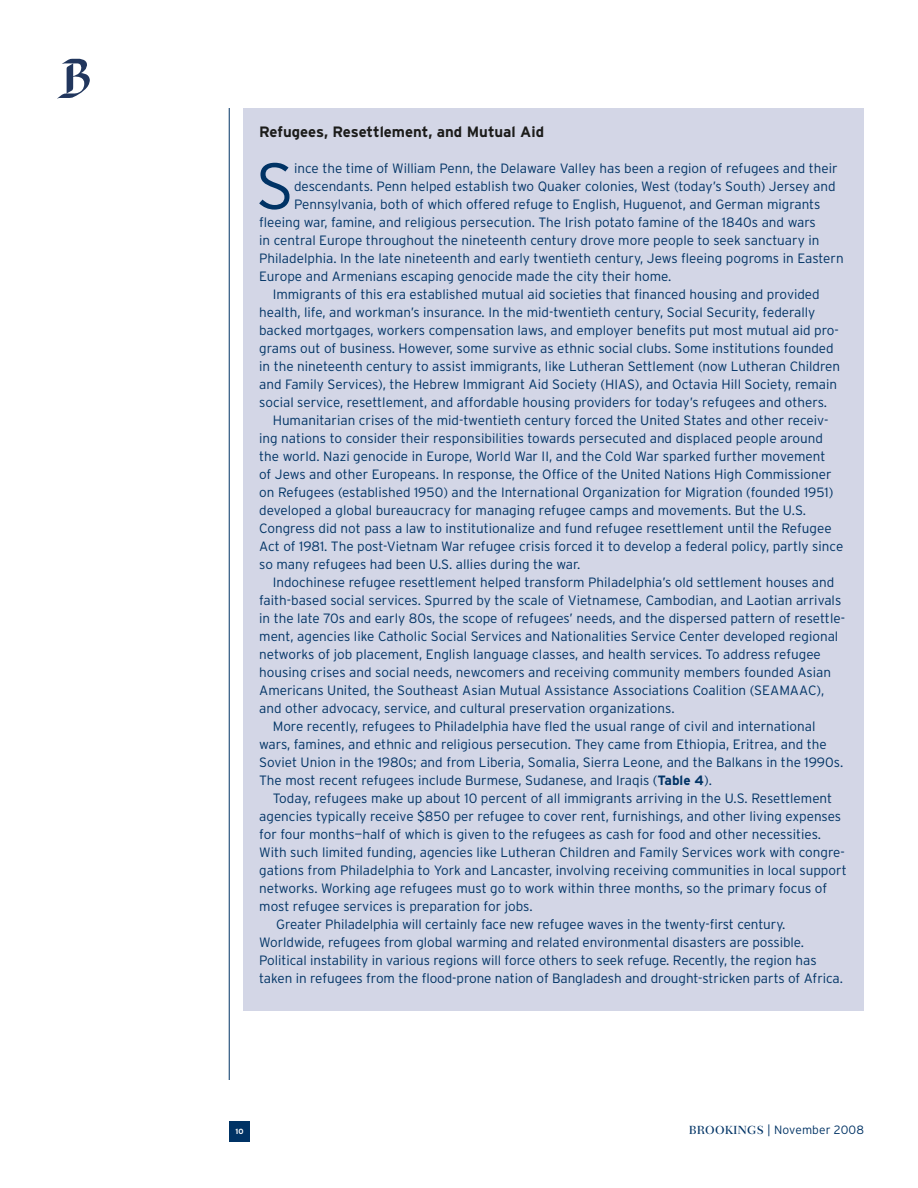
<style>
.page{position:relative;width:918px;height:1188px;background:#fff}
.page>*{position:absolute;margin:0;border:0;box-sizing:border-box;transform-origin:0 0}
.t1{font:300 64.95px "Interstate";color:#003365}
.t2{font:700 15px "Interstate";color:#1c1c1a}
.t3{font:300 13.5px "Interstate";color:#003365}
.t4{font:300 12px "Interstate";letter-spacing:.01em;color:#003365}
.t5{font:700 7.5px "Interstate";color:#fff}
.s1{font-weight:700}
.s2{font-family:"Fairfield LH";font-weight:500}
</style>
<div class="page">
<div style="left:230px;top:1121px;width:20px;height:20px;background:#003365"></div>
<hr style="left:229px;top:108px;width:1px;height:972px;background:#003365">
<svg style="left:57px;top:59px;width:33px;height:40px"></svg>
<div style="left:244px;top:108px;width:620px;height:902px;background:#d3d6e6"></div>
<p class="t2" style="left:259px;top:123px;width:286px">Refugees, Resettlement, and Mutual Aid</p>
<h1 class="t1" style="left:256px;top:150px;width:40px">S</h1>
<p class="t3" style="left:294px;top:161px;width:545px">ince the time of William Penn, the Delaware Valley has been a region of refugees and their</p>
<p class="t3" style="left:294px;top:179px;width:543px">descendants. Penn helped establish two Quaker colonies, West (today’s South) Jersey and</p>
<p class="t3" style="left:294px;top:197px;width:528px">Pennsylvania, both of which offered refuge to English, H uguenot, and German migrants</p>
<p class="t3" style="left:259px;top:215px;width:558px">fleeing war, famine, and religious persecution. The I rish potato famine of the 1840s and wars</p>
<p class="t3" style="left:259px;top:233px;width:562px">in central Europe throughout the nineteenth century drove more people to seek sanctuary in</p>
<p class="t3" style="left:259px;top:251px;width:586px">Philadelphia. I n the late nineteenth and early twentieth century, Jews fleeing pogroms in Eastern</p>
<p class="t3" style="left:259px;top:269px;width:414px">Europe and Armenians escaping genocide made the city their home.</p>
<p class="t3" style="left:273px;top:287px;width:549px">I mmigrants of this era established mutual aid societies that financed housing and provided</p>
<p class="t3" style="left:259px;top:305px;width:558px">health, life, and workman’s insurance. I n the mid-twentieth century, Social Security, federally</p>
<p class="t3" style="left:259px;top:323px;width:581px">backed mortgages, workers compensation laws, and employer benefits put most mutual aid pro-</p>
<p class="t3" style="left:259px;top:341px;width:576px">grams out of business. However, some survive as ethnic social clubs. Some institutions founded</p>
<p class="t3" style="left:259px;top:359px;width:583px">in the nineteenth century to assist immigrants, like Lutheran Settlement (now Lutheran Children</p>
<p class="t3" style="left:259px;top:377px;width:580px">and Family Services), the Hebrew I mmigrant Aid Society (HIAS), and Octavia H ill Society, remain</p>
<p class="t3" style="left:259px;top:394px;width:569px">social service, resettlement, and affordable housing providers for today’s refugees and others.</p>
<p class="t3" style="left:273px;top:412px;width:557px">H umanitarian crises of the mid-twentieth century forced the U nited States and other receiv-</p>
<p class="t3" style="left:259px;top:430px;width:565px">ing nations to consider their responsibilities towards persecuted and displaced people around</p>
<p class="t3" style="left:259px;top:448px;width:568px">the world. Nazi genocide in Europe, World War II, and the Cold War sparked further movement</p>
<p class="t3" style="left:259px;top:466px;width:574px">of Jews and other Europeans. I n response, the Office of the U nited Nations H igh Commissioner</p>
<p class="t3" style="left:259px;top:484px;width:576px">on Refugees (established 1950) and the I nternational Organization for Migration (founded 1951)</p>
<p class="t3" style="left:259px;top:502px;width:548px">developed a global bureaucracy for managing refugee camps and movements. But the U.S.</p>
<p class="t3" style="left:259px;top:520px;width:574px">Congress did not pass a law to institutionalize and fund refugee resettlement until the Refugee</p>
<p class="t3" style="left:259px;top:538px;width:586px">Act of 1981. The post-Vietnam War refugee crisis forced it to develop a federal policy, partly since</p>
<p class="t3" style="left:259px;top:556px;width:323px">so many refugees had been U.S. allies during the war.</p>
<p class="t3" style="left:273px;top:574px;width:563px">I ndochinese refugee resettlement helped transform Philadelphia’s old settlement houses and</p>
<p class="t3" style="left:259px;top:592px;width:584px">faith-based social services. Spurred by the scale of Vietnamese, Cambodian, and Laotian arrivals</p>
<p class="t3" style="left:259px;top:610px;width:587px">in the late 70s and early 80s, the scope of refugees’ needs, and the dispersed pattern of resettle-</p>
<p class="t3" style="left:259px;top:628px;width:581px">ment, agencies like Catholic Social Services and Nationalities Service Center developed regional</p>
<p class="t3" style="left:259px;top:646px;width:563px">networks of job placement, English language classes, and health services. To address refugee</p>
<p class="t3" style="left:259px;top:664px;width:573px">housing crises and social needs, newcomers and receiving community members founded Asian</p>
<p class="t3" style="left:259px;top:682px;width:541px">Americans U nited, the Southeast Asian Mutual Assistance Associations Coalition (SEAMAAC</p>
<p class="t3" style="left:817px;top:682px;width:9px">),</p>
<p class="t3" style="left:259px;top:700px;width:417px">and other advocacy, service, and cultural preservation organizations.</p>
<p class="t3" style="left:273px;top:718px;width:544px">More recently, refugees to Philadelphia have fled the usual range of civil and international</p>
<p class="t3" style="left:259px;top:736px;width:569px">wars, famines, and ethnic and religious persecution. They came from Ethiopia, Eritrea, and the</p>
<p class="t3" style="left:259px;top:754px;width:586px">Soviet U nion in the 1980s; and from Liberia, Somalia, Sierra Leone, and the Balkans in the 1990s.</p>
<p class="t3" style="left:259px;top:772px;width:454px">The most recent refugees include Burmese, Sudanese, and I raqis (<span class="s1">Table 4</span>).</p>
<p class="t3" style="left:273px;top:790px;width:561px">Today, refugees make up about 10 percent of all immigrants arriving in the U.S. Resettlement</p>
<p class="t3" style="left:259px;top:808px;width:584px">agencies typically receive $850 per refugee to cover rent, furnishings, and other living expenses</p>
<p class="t3" style="left:259px;top:826px;width:563px">for four months—half of which is given to the refugees as cash for food and other necessities.</p>
<p class="t3" style="left:259px;top:844px;width:587px">With such limited funding, agencies like Lutheran Children and Family Services work with congre-</p>
<p class="t3" style="left:259px;top:862px;width:589px">gations from Philadelphia to York and Lancaster, involving receiving communities in local support</p>
<p class="t3" style="left:259px;top:880px;width:569px">networks. Working age refugees must go to work within three months, so the primary focus of</p>
<p class="t3" style="left:259px;top:898px;width:275px">most refugee services is preparation for jobs.</p>
<p class="t3" style="left:276px;top:916px;width:511px">Greater Philadelphia will certainly face new refugee waves in the twenty-first century.</p>
<p class="t3" style="left:259px;top:934px;width:546px">Worldwide, refugees from global warming and related environmental disasters are possible.</p>
<p class="t3" style="left:259px;top:952px;width:559px">Political instability in various regions will force others to seek refuge. Recently, the region has</p>
<p class="t3" style="left:259px;top:970px;width:585px">taken in refugees from the flood-prone nation of Bangladesh and drought-stricken parts of Africa.</p>
<p class="t5" style="left:236px;top:1127px;width:10px">10</p>
<p class="t4" style="left:689px;top:1123px;width:177px"><span class="s2">BROOKINGS</span> | November 2008</p>
</div>
